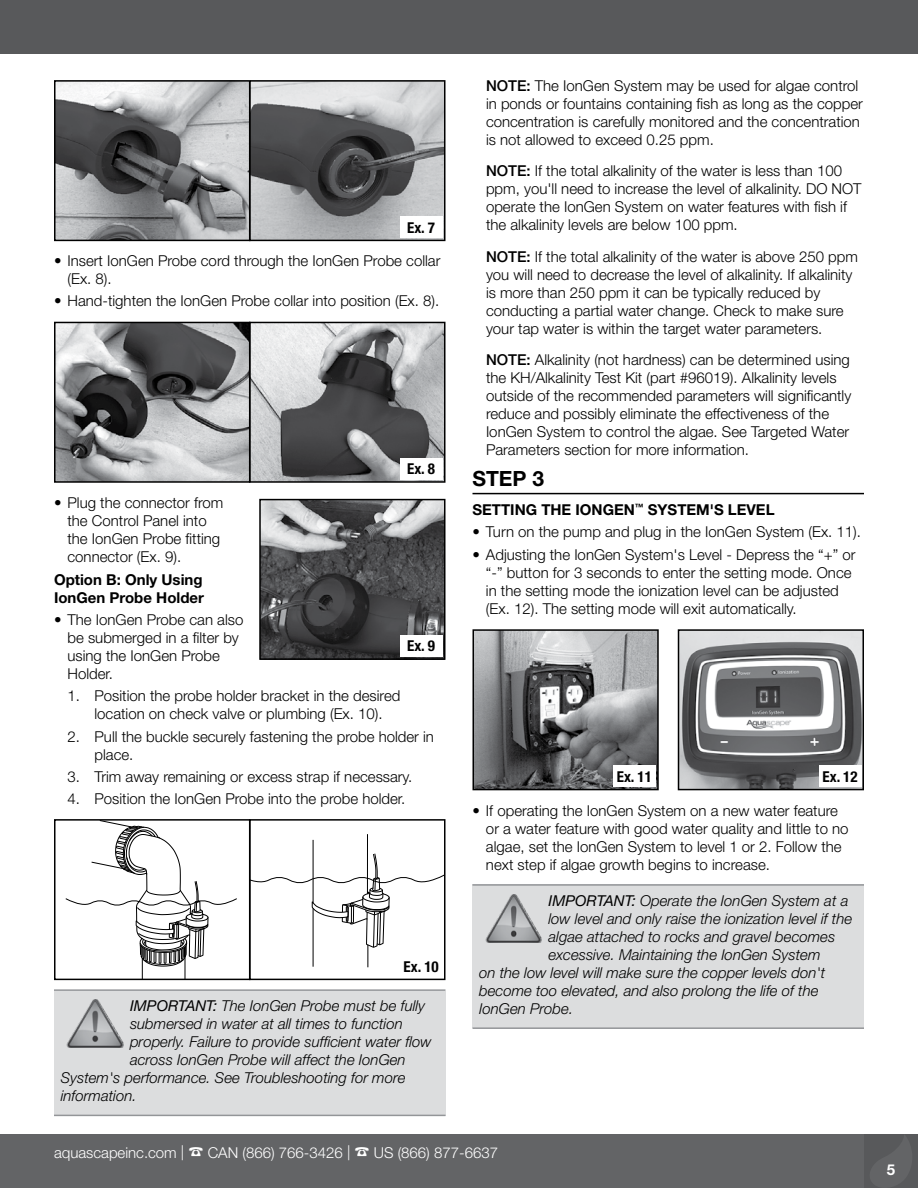
<style>
.page{position:relative;width:918px;height:1188px;background:#fff}
.page>*{position:absolute;margin:0;border:0;box-sizing:border-box;transform-origin:0 0}
.t1{font:700 21px "Helvetica Neue LT Std";color:#000}
.t2{font:300 15px/18px "Helvetica Neue LT Std";color:#000}
.t3{font:italic 300 15px "Helvetica Neue LT Std";color:#000}
.t4{font:700 15px/18px "Helvetica Neue LT Std";color:#000}
.t5{font:300 15px "Helvetica Neue LT Std";color:#fff}
.t6{font:700 condensed 15px "Helvetica Neue LT Std";color:#000}
.t7{font:700 15px "Helvetica Neue LT Std";color:#fff}
.s1{font-weight:400}
.s2{font-weight:500}
</style>
<div class="page">
<div style="left:0;top:1134px;width:918px;height:54px;background:#636466"></div>
<div style="left:0;top:0;width:918px;height:54px;background:#58595b"></div>
<div style="left:864px;top:1134px;width:54px;height:54px;background:#58595b"></div>
<svg style="left:870px;top:1136px;width:42px;height:51px"></svg>
<div style="left:472px;top:885px;width:392px;height:143px;background:#dcddde"></div>
<img style="left:485px;top:894px;width:57px;height:48px">
<div style="left:54px;top:991px;width:392px;height:124px;background:#dcddde"></div>
<img style="left:67px;top:999px;width:56px;height:48px">
<hr style="left:54px;top:989px;width:392px;height:2px;background:#939598">
<hr style="left:54px;top:1115px;width:392px;height:1px;background:#939598">
<hr style="left:472px;top:493px;width:392px;height:1px;background:#000">
<hr style="left:472px;top:884px;width:392px;height:2px;background:#939598">
<hr style="left:472px;top:1027px;width:392px;height:2px;background:#939598">
<img style="left:57px;top:83px;width:386px;height:155px">
<div style="left:249px;top:80px;width:197px;height:161px;border:2px solid #000"></div>
<div style="left:54px;top:80px;width:196px;height:161px;border:2px solid #000"></div>
<div style="left:400px;top:216px;width:42px;height:22px;background:#fff"></div>
<img style="left:57px;top:325px;width:386px;height:155px">
<div style="left:249px;top:322px;width:197px;height:161px;border:2px solid #000"></div>
<div style="left:54px;top:322px;width:196px;height:161px;border:2px solid #000"></div>
<div style="left:400px;top:458px;width:42px;height:22px;background:#fff"></div>
<img style="left:262px;top:502px;width:181px;height:155px">
<div style="left:259px;top:499px;width:187px;height:161px;border:2px solid #000"></div>
<div style="left:400px;top:635px;width:42px;height:22px;background:#fff"></div>
<img style="left:681px;top:632px;width:180px;height:155px">
<div style="left:678px;top:629px;width:186px;height:161px;border:2px solid #000"></div>
<div style="left:819px;top:766px;width:42px;height:21px;background:#fff"></div>
<img style="left:475px;top:632px;width:181px;height:155px">
<div style="left:472px;top:629px;width:187px;height:161px;border:2px solid #000"></div>
<div style="left:613px;top:766px;width:43px;height:21px;background:#fff"></div>
<hr style="left:313px;top:840px;width:1px;height:63px;background:#000">
<hr style="left:367px;top:834px;width:1px;height:60px;background:#000">
<svg style="left:252px;top:853px;width:191px;height:114px"></svg>
<div style="left:249px;top:819px;width:197px;height:161px;border:2px solid #000"></div>
<svg style="left:65px;top:822px;width:172px;height:155px"></svg>
<div style="left:54px;top:819px;width:196px;height:161px;border:2px solid #000"></div>
<div style="left:400px;top:955px;width:42px;height:22px;background:#fff"></div>
<p class="t6" style="left:407px;top:218px;width:29px">Ex. 7</p>
<p class="t2" style="left:68px;top:251px;width:374px;text-indent:-14px">• Insert IonGen Probe cord through the IonGen Probe collar (Ex. 8).</p>
<p class="t2" style="left:54px;top:291px;width:387px">• Hand-tighten the IonGen Probe collar into position (Ex. 8).</p>
<p class="t6" style="left:407px;top:460px;width:29px">Ex. 8</p>
<p class="t2" style="left:68px;top:494px;width:157px;text-indent:-14px">• Plug the connector from the Control Panel into the IonGen Probe fitting connector (Ex. 9).</p>
<p class="t4" style="left:54px;top:570px;width:151px">Option B: Only Using<br>IonGen Probe Holder</p>
<p class="t2" style="left:68px;top:610px;width:177px;text-indent:-14px">• The IonGen Probe can also be submerged in a filter by using the IonGen Probe<br>Holder.</p>
<p class="t2" style="left:94px;top:687px;width:307px;text-indent:-27px">1. Position the probe holder bracket in the desired location on check valve or plumbing (Ex. 10).</p>
<p class="t2" style="left:94px;top:727px;width:341px;text-indent:-27px">2. Pull the buckle securely fastening the probe holder in place.</p>
<p class="t2" style="left:68px;top:767px;width:346px">3. Trim away remaining or excess strap if necessary.</p>
<p class="t2" style="left:68px;top:790px;width:339px">4. Position the IonGen Probe into the probe holder.</p>
<p class="t6" style="left:407px;top:637px;width:29px">Ex. 9</p>
<p class="t6" style="left:404px;top:957px;width:37px">Ex. 10</p>
<p class="t3" style="left:130px;top:997px;width:297px"><span class="s1">IMPORTANT:</span> The IonGen Probe must be fully</p>
<p class="t3" style="left:130px;top:1015px;width:274px">submersed in water at all times to function</p>
<p class="t3" style="left:130px;top:1033px;width:303px">properly. Failure to provide sufficient water flow</p>
<p class="t3" style="left:130px;top:1051px;width:277px">across IonGen Probe will affect the IonGen</p>
<p class="t3" style="left:61px;top:1069px;width:346px">System's performance. See Troubleshooting for more</p>
<p class="t3" style="left:61px;top:1087px;width:77px">information.</p>
<p class="t2" style="left:486px;top:76px;width:379px"><span class="s2">NOTE:</span> The IonGen System may be used for algae control in ponds or fountains containing fish as long as the copper concentration is carefully monitored and the concentration is not allowed to exceed 0.25 ppm.</p>
<p class="t2" style="left:486px;top:162px;width:377px"><span class="s2">NOTE:</span> If the total alkalinity of the water is less than 100 ppm, you'll need to increase the level of alkalinity. DO NOT operate the IonGen System on water features with fish if the alkalinity levels are below 100 ppm.</p>
<p class="t2" style="left:486px;top:247px;width:374px"><span class="s2">NOTE:</span> If the total alkalinity of the water is above 250 ppm you will need to decrease the level of alkalinity. If alkalinity is more than 250 ppm it can be typically reduced by conducting a partial water change. Check to make sure your tap water is within the target water parameters.</p>
<p class="t2" style="left:486px;top:351px;width:367px"><span class="s2">NOTE:</span> Alkalinity (not hardness) can be determined using the KH/Alkalinity Test Kit (part #96019). Alkalinity levels outside of the recommended parameters will significantly reduce and possibly eliminate the effectiveness of the IonGen System to control the algae. See Targeted Water Parameters section for more information.</p>
<h1 class="t1" style="left:472px;top:466px;width:73px">STEP 3</h1>
<p class="t4" style="left:472px;top:500px;width:304px">SETTING THE IONGEN<sup>™</sup> SYSTEM'S LEVEL</p>
<p class="t2" style="left:472px;top:523px;width:390px">• Turn on the pump and plug in the IonGen System (Ex. 11).</p>
<p class="t2" style="left:486px;top:545px;width:371px;text-indent:-14px">• Adjusting the IonGen System's Level - Depress the “+” or “-” button for 3 seconds to enter the setting mode. Once in the setting mode the ionization level can be adjusted (Ex. 12). The setting mode will exit automatically.</p>
<p class="t6" style="left:617px;top:767px;width:37px">Ex. 11</p>
<p class="t6" style="left:823px;top:767px;width:37px">Ex. 12</p>
<p class="t2" style="left:486px;top:801px;width:364px;text-indent:-14px">• If operating the IonGen System on a new water feature or a water feature with good water quality and little to no algae, set the IonGen System to level 1 or 2. Follow the next step if algae growth begins to increase.</p>
<p class="t3" style="left:549px;top:892px;width:301px"><span class="s1">IMPORTANT:</span> Operate the IonGen System at a</p>
<p class="t3" style="left:549px;top:910px;width:305px">low level and only raise the ionization level if the</p>
<p class="t3" style="left:549px;top:928px;width:288px">algae attached to rocks and gravel becomes</p>
<p class="t3" style="left:549px;top:946px;width:273px">excessive. Maintaining the IonGen System</p>
<p class="t3" style="left:479px;top:964px;width:347px">on the low level will make sure the copper levels don't</p>
<p class="t3" style="left:479px;top:982px;width:341px">become too elevated, and also prolong the life of the</p>
<p class="t3" style="left:479px;top:1000px;width:95px">IonGen Probe.</p>
<p class="t5" style="left:54px;top:1143px;width:446px">aquascapeinc.com | ☎ CAN (866) 766-3426 | ☎ US (866) 877-6637</p>
<p class="t7" style="left:887px;top:1160px;width:10px">5</p>
</div>
